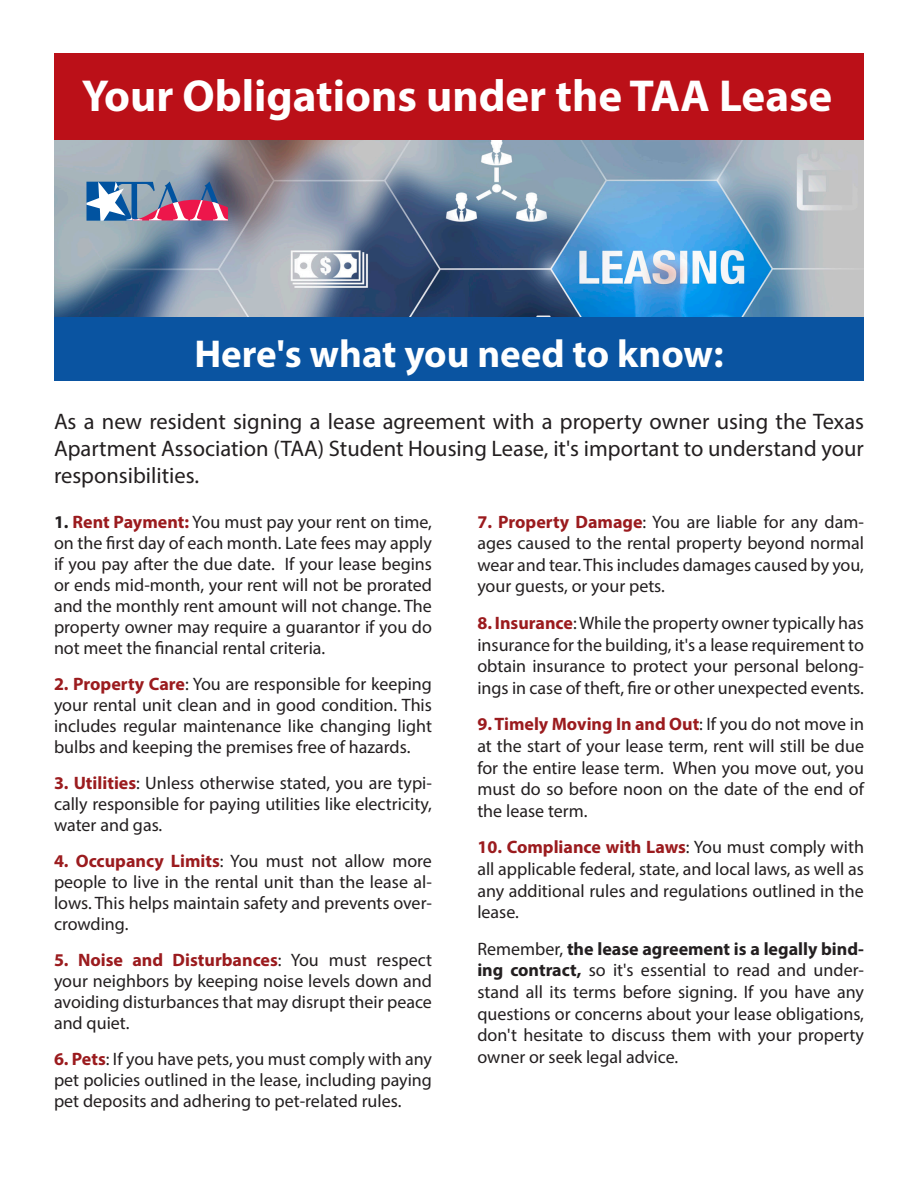
<style>
.page{position:relative;width:918px;height:1188px;background:#fff}
.page>*{position:absolute;margin:0;border:0;box-sizing:border-box;transform-origin:0 0}
.t1{font:700 45px "Myriad Pro";color:#fff}
.t2{font:700 39px "Myriad Pro";color:#fff}
.t3{font:22.5px/27px "Myriad Pro";color:#231f20;text-align:justify}
.t4{font:18px/21.6px "Myriad Pro";color:#231f20;text-align:justify}
.s1{font-weight:700}
.s2{font-weight:700;color:#9b1b1e}
</style>
<div class="page">
<img style="left:54px;top:140px;width:810px;height:178px">
<div style="left:54px;top:54px;width:810px;height:86px;background:#bb1018"></div>
<svg style="left:86px;top:182px;width:142px;height:39px;background:#8b7ea2"></svg>
<div style="left:54px;top:318px;width:810px;height:63px;background:#0a54a1"></div>
<p class="t1" style="left:82px;top:66px;width:752px">Your Obligations under the TAA Lease</p>
<p class="t2" style="left:194px;top:328px;width:531px">Here's what you need to know:</p>
<p class="t3" style="left:54px;top:408px;width:812px">As a new resident signing a lease agreement with a property owner using the Texas Apartment Association (TAA) Student Housing Lease, it's important to understand your responsibilities.</p>
<p class="t4" style="left:54px;top:511px;width:380px;line-height:21px"><span class="s1">1.</span> <span class="s2">Rent Payment:</span> You must pay your rent on time, on the first day of each month. Late fees may apply if you pay after the due date. If your lease begins or ends mid-month, your rent will not be prorated and the monthly rent amount will not change. The property owner may require a guarantor if you do not meet the financial rental criteria.</p>
<p class="t4" style="left:54px;top:673px;width:380px;line-height:21px"><span class="s2">2. Property Care</span>: You are responsible for keeping your rental unit clean and in good condition. This includes regular maintenance like changing light bulbs and keeping the premises free of hazards.</p>
<p class="t4" style="left:54px;top:772px;width:380px;line-height:21px"><span class="s2">3. Utilities</span>: Unless otherwise stated, you are typi&shy;cally responsible for paying utilities like electricity, water and gas.</p>
<p class="t4" style="left:54px;top:850px;width:380px;line-height:21px"><span class="s2">4. Occupancy Limits</span>: You must not allow more people to live in the rental unit than the lease al&shy;lows. This helps maintain safety and prevents over&shy;crowding.</p>
<p class="t4" style="left:54px;top:949px;width:380px;line-height:21px"><span class="s2">5. Noise and Disturbances</span>: You must respect your neighbors by keeping noise levels down and avoiding disturbances that may disrupt their peace and quiet.</p>
<p class="t4" style="left:54px;top:1048px;width:380px"><span class="s2">6. Pets</span>: If you have pets, you must comply with any pet policies outlined in the lease, including paying pet deposits and adhering to pet-related rules.</p>
<p class="t4" style="left:477px;top:510px;width:388px"><span class="s2">7. Property Damage</span>: You are liable for any dam&shy;ages caused to the rental property beyond normal wear and tear. This includes damages caused by you, your guests, or your pets.</p>
<p class="t4" style="left:477px;top:612px;width:388px"><span class="s2">8. Insurance</span>: While the property owner typically has insurance for the building, it's a lease requirement to obtain insurance to protect your personal belong&shy;ings in case of theft, fire or other unexpected events.</p>
<p class="t4" style="left:477px;top:713px;width:388px"><span class="s2">9. Timely Moving In and Out</span>: If you do not move in at the start of your lease term, rent will still be due for the entire lease term. When you move out, you must do so before noon on the date of the end of the lease term.</p>
<p class="t4" style="left:477px;top:836px;width:388px"><span class="s2">10. Compliance with Laws</span>: You must comply with all applicable federal, state, and local laws, as well as any additional rules and regulations outlined in the lease.</p>
<p class="t4" style="left:477px;top:938px;width:388px">Remember, <span class="s1">the lease agreement is a legally bind&shy;ing contract,</span> so it's essential to read and under&shy;stand all its terms before signing. If you have any questions or concerns about your lease obligations, don't hesitate to discuss them with your property owner or seek legal advice.</p>
</div>
